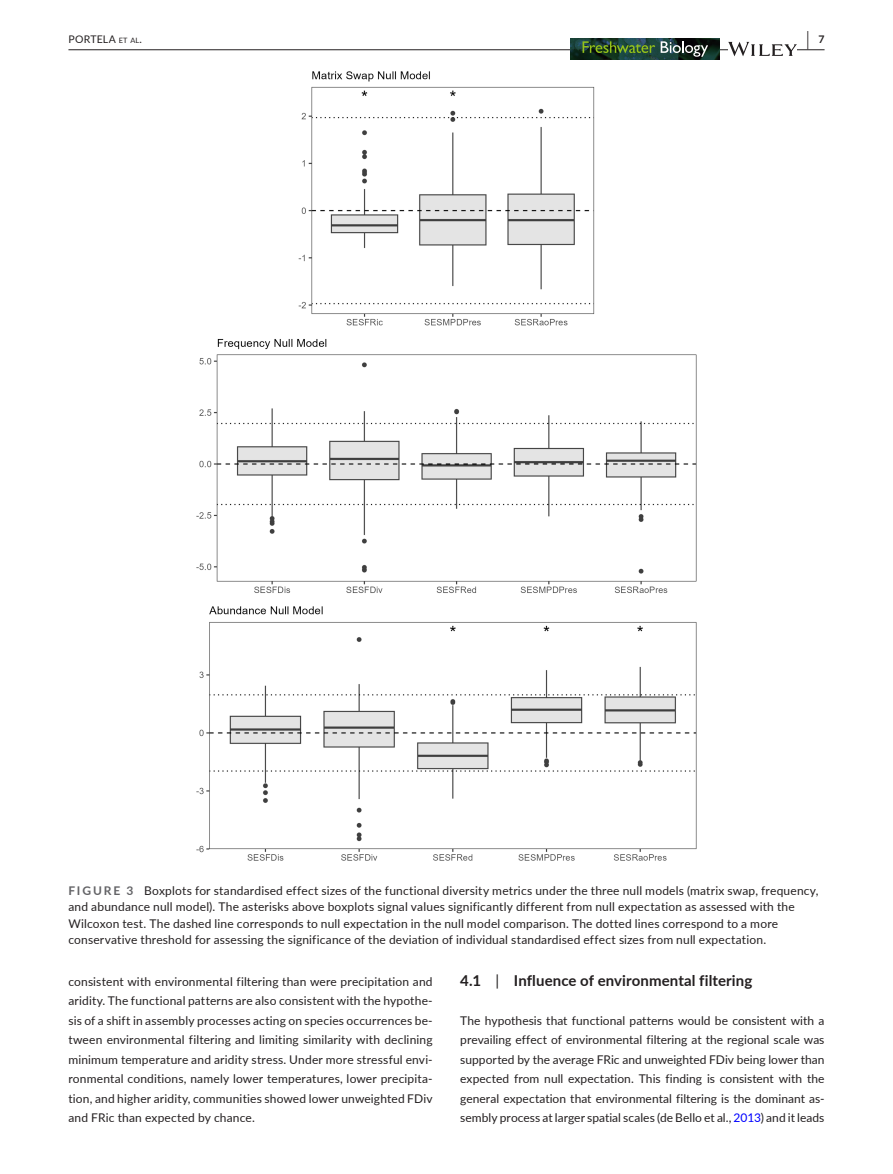
<style>
.page{position:relative;width:893px;height:1174px;background:#fff}
.page>*{position:absolute;margin:0;border:0;box-sizing:border-box;transform-origin:0 0}
.t1{font:700 19.5px "Lato";color:#231f20;scale:.43 1}
.t2{font:700 15px "Lato";letter-spacing:.005em;color:#231f20}
.t3{font:12px/19.5px "Lato";letter-spacing:.015em;color:#231f20;text-align:justify}
.t4{font:10.5px "Lato";letter-spacing:.02em;color:#231f20}
.s1{font-size:7.35px}
.s2{font-weight:700;color:#636366}
.s3{font-weight:400}
.s4{color:#00f}
</style>
<div class="page">
<hr style="left:68px;top:49px;width:756px;height:1px;background:#231f20">
<img style="left:571px;top:38px;width:149px;height:22px">
<svg style="left:582px;top:41px;width:73px;height:12px"></svg>
<svg style="left:661px;top:41px;width:47px;height:16px"></svg>
<svg style="left:728px;top:42px;width:69px;height:14px"></svg>
<img style="left:196px;top:71px;width:501px;height:790px">
<p class="t4" style="left:68px;top:31px;width:75px">PORTELA <span class="s1">et al</span>.</p>
<h1 class="t1" style="left:807px;top:25px;width:43px">| <sup>7</sup></h1>
<p class="t3" style="left:68px;top:881px;width:751px;line-height:16.5px;text-align:left"><span class="s2">FIGURE 3</span> Boxplots for standardised effect sizes of the functional diversity metrics under the three null models (matrix swap, frequency, and abundance null model). The asterisks above boxplots signal values significantly different from null expectation as assessed with the Wilcoxon test. The dashed line corresponds to null expectation in the null model comparison. The dotted lines correspond to a more conservative threshold for assessing the significance of the deviation of individual standardised effect sizes from null expectation.</p>
<p class="t3" style="left:68px;top:971px;width:366px">consistent with environmental filtering than were precipitation and aridity. The functional patterns are also consistent with the hypothe&shy;sis of a shift in assembly processes acting on species occurrences be&shy;tween environmental filtering and limiting similarity with declining minimum temperature and aridity stress. Under more stressful envi&shy;ronmental conditions, namely lower temperatures, lower precipita&shy;tion, and higher aridity, communities showed lower unweighted FDiv and FRic than expected by chance.</p>
<p class="t2" style="left:460px;top:969px;width:293px">4.1 <span class="s3">|</span> Influence of environmental filtering</p>
<p class="t3" style="left:460px;top:1010px;width:366px">The hypothesis that functional patterns would be consistent with a prevailing effect of environmental filtering at the regional scale was supported by the average FRic and unweighted FDiv being lower than expected from null expectation. This finding is consistent with the general expectation that environmental filtering is the dominant as&shy;sembly process at larger spatial scales (de Bello et al., <span class="s4">2013</span>) and it leads</p>
</div>
